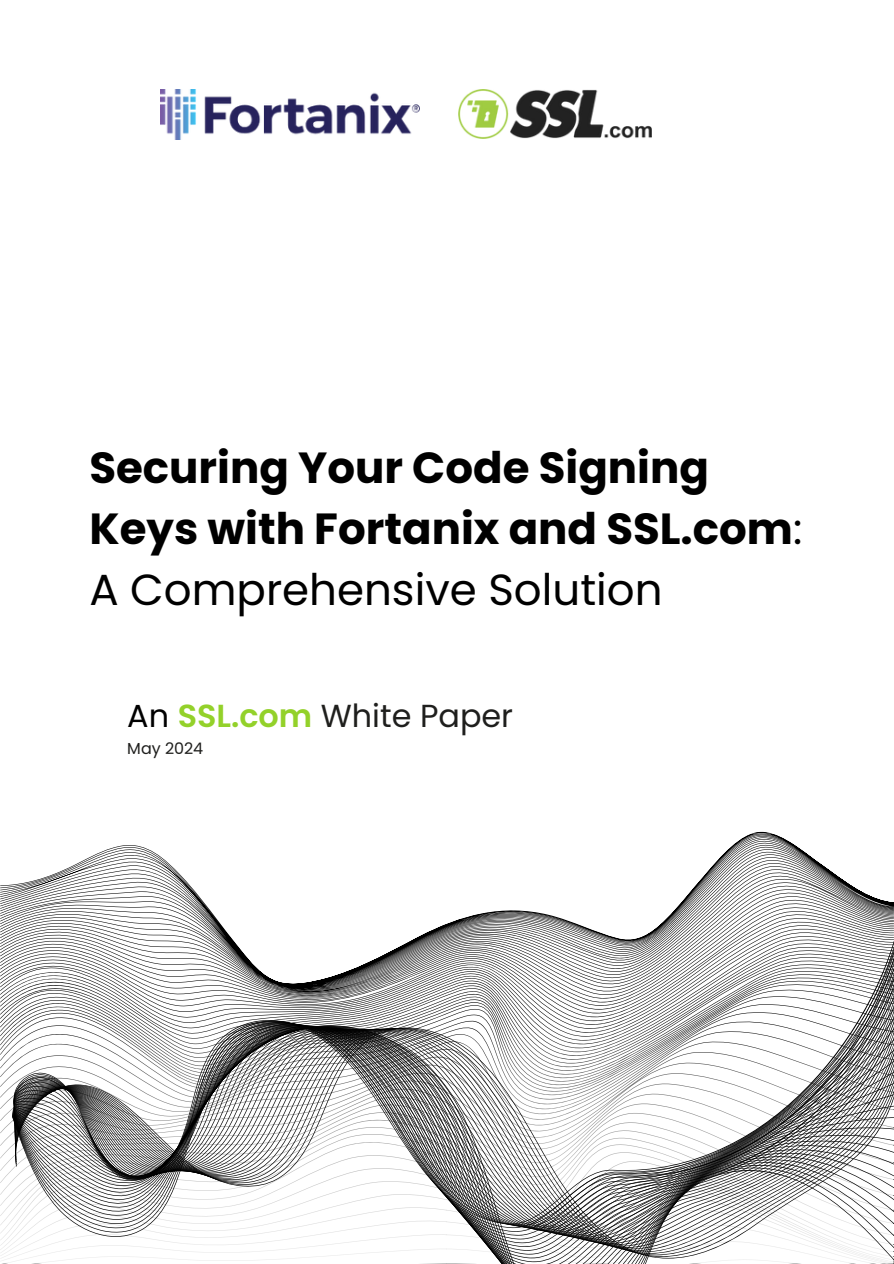
<style>
.page{position:relative;width:894px;height:1264px;background:#fff}
.page>*{position:absolute;margin:0;border:0;box-sizing:border-box;transform-origin:0 0}
.t1{font:700 43.5px/60.8px "Poppins";color:#000}
.t2{font:31.8px "Poppins";color:#1f1f1d}
.t3{font:15.9px "Poppins";color:#1f1f1d}
.s1{font-weight:400}
.s2{color:#000}
.s3{font-weight:600;color:#93d12a}
</style>
<div class="page">
<svg style="left:0;top:845px;width:200px;height:416px"></svg>
<svg style="left:686px;top:831px;width:187px;height:66px"></svg>
<svg style="left:13px;top:897px;width:880px;height:13px"></svg>
<svg style="left:13px;top:910px;width:880px;height:13px"></svg>
<svg style="left:13px;top:923px;width:880px;height:13px"></svg>
<svg style="left:13px;top:936px;width:880px;height:13px"></svg>
<svg style="left:13px;top:949px;width:880px;height:13px"></svg>
<svg style="left:13px;top:962px;width:880px;height:12px"></svg>
<svg style="left:13px;top:974px;width:880px;height:13px"></svg>
<svg style="left:13px;top:987px;width:880px;height:13px"></svg>
<svg style="left:13px;top:1000px;width:880px;height:13px"></svg>
<svg style="left:13px;top:1013px;width:880px;height:7px"></svg>
<svg style="left:12px;top:1025px;width:881px;height:238px"></svg>
<img style="left:161px;top:89px;width:258px;height:51px">
<img style="left:458px;top:89px;width:193px;height:50px">
<h1 class="t1" style="left:89px;top:437px;width:714px">Securing Your Code Signing<br>Keys with Fortanix and SSL.com<span class="s1">:<br>A Comprehensive Solution</span></h1>
<p class="t2" style="left:127px;top:693px;width:387px"><span class="s2">An</span> <span class="s3">SSL.com</span> White Paper</p>
<p class="t3" style="left:127px;top:737px;width:77px">May 2024</p>
</div>
